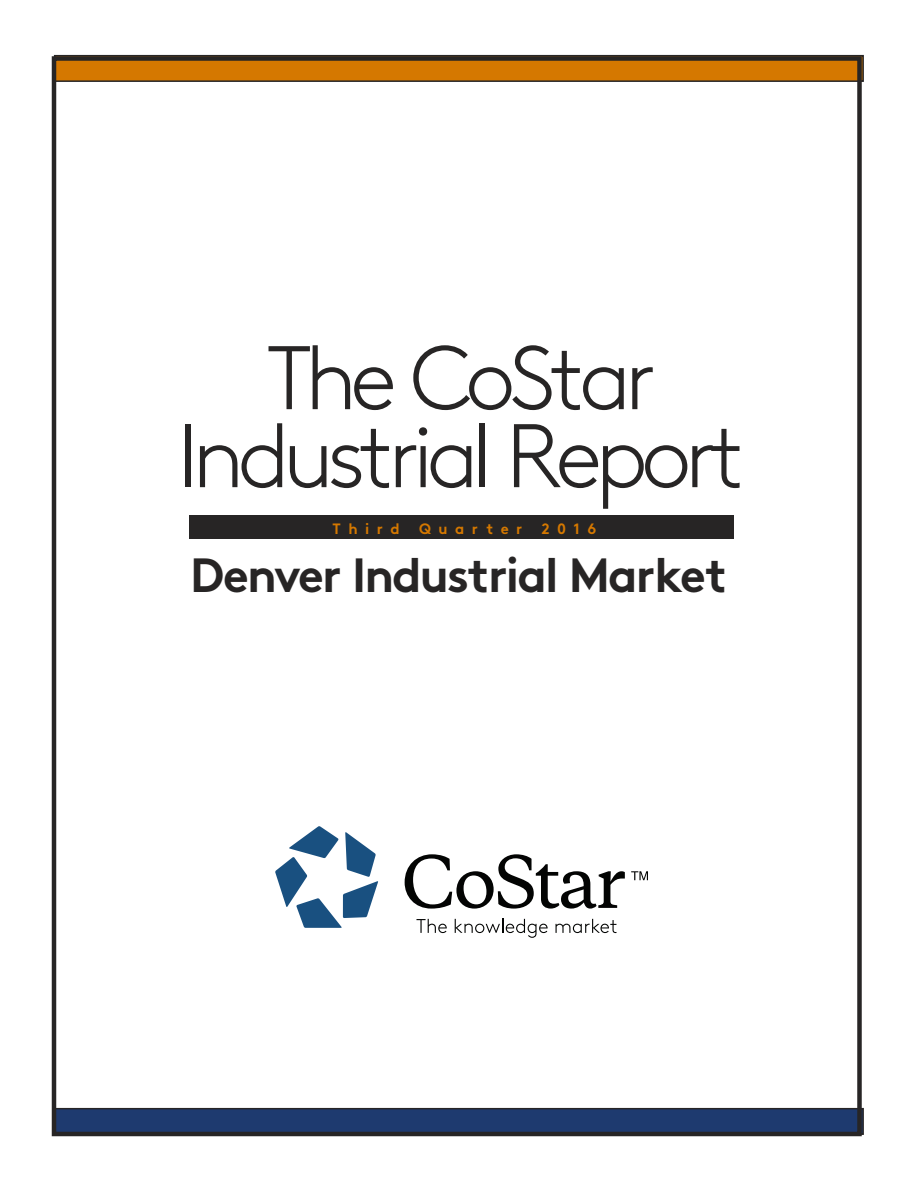
<style>
.page{position:relative;width:918px;height:1188px;background:#fff}
.page>*{position:absolute;margin:0;border:0;box-sizing:border-box;transform-origin:0 0}
.t1{font:300 90px/78px "Co Star Brown";letter-spacing:-.075em;color:#272525;text-align:center}
.t2{font:700 48px "Co Star Brown";letter-spacing:-.04em;color:#272525}
.t3{font:700 15px "Co Star Brown";letter-spacing:.5em;color:#d57800}
</style>
<div class="page">
<div style="left:55px;top:56px;width:808px;height:25px;background:#d57800"></div>
<div style="left:54px;top:55px;width:810px;height:27px;border:2px solid #272525"></div>
<div style="left:55px;top:1109px;width:808px;height:25px;background:#1e3a6f"></div>
<div style="left:54px;top:1108px;width:810px;height:27px;border:2px solid #272525"></div>
<div style="left:52px;top:56px;width:810px;height:1080px;border:4px solid #272525"></div>
<svg style="left:275px;top:826px;width:103px;height:102px"></svg>
<svg style="left:405px;top:854px;width:243px;height:55px"></svg>
<svg style="left:416px;top:919px;width:31px;height:14px"></svg>
<svg style="left:455px;top:919px;width:93px;height:19px"></svg>
<svg style="left:556px;top:919px;width:60px;height:14px"></svg>
<div style="left:189px;top:515px;width:545px;height:23px;background:#272525"></div>
<p class="t1" style="left:177px;top:333px;width:569px">The CoStar<br>Industrial Report</p>
<p class="t3" style="left:333px;top:517px;width:68px">Third</p>
<p class="t3" style="left:419px;top:517px;width:105px">Quarter</p>
<p class="t3" style="left:542px;top:517px;width:56px">2016</p>
<p class="t2" style="left:190px;top:536px;width:539px">Denver Industrial Market</p>
</div>
